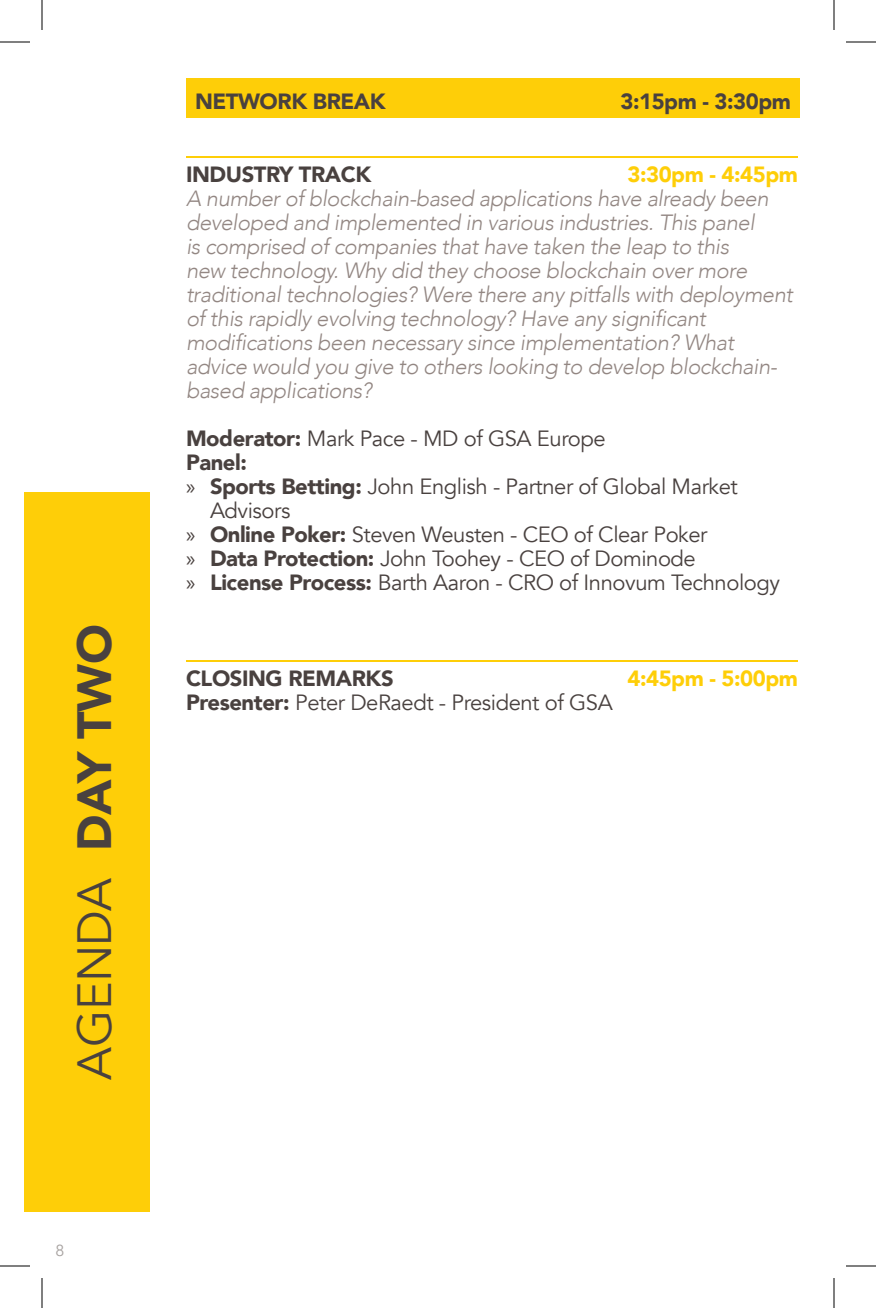
<style>
.page{position:relative;width:876px;height:1308px;background:#fff}
.page>*{position:absolute;margin:0;border:0;box-sizing:border-box;transform-origin:0 0}
.Main_Paragraph{font:48px "Avenir";letter-spacing:-.01em;color:#49413f}
.Main_Paragraph-2{font:italic 300 22px/24px "Avenir";letter-spacing:-.02em;color:#938783}
.Main_Paragraph-3{font:22px/24px "Avenir";letter-spacing:-.02em;color:#49413f}
.Main_Paragraph-4{font:900 22px "Avenir";letter-spacing:-.02em;color:#49413f}
.Main_Paragraph-5{font:900 22px "Avenir";letter-spacing:-.02em;color:#fece08}
.t1{font:16px "Avenir";color:#a7a2a0}
.s1{font-weight:900}
.s2{font-family:"Myriad Pro"}
</style>
<div class="page">
<div style="left:24px;top:492px;width:126px;height:720px;background:#fece08"></div>
<div style="left:187px;top:79px;width:612px;height:38px;background:#fece08"></div>
<hr style="left:186px;top:78px;width:614px;height:2px;background:#fece08">
<hr style="left:186px;top:80px;width:2px;height:36px;background:#fece08">
<hr style="left:798px;top:80px;width:2px;height:36px;background:#fece08">
<hr style="left:186px;top:116px;width:614px;height:2px;background:#fece08">
<hr style="left:186px;top:156px;width:612px;height:2px;background:#fece08">
<hr style="left:186px;top:660px;width:612px;height:2px;background:#fece08">
<hr style="left:0;top:42px;width:30px;height:1px;background:#000">
<hr style="left:846px;top:42px;width:30px;height:1px;background:#000">
<hr style="left:0;top:1266px;width:30px;height:1px;background:#000">
<hr style="left:846px;top:1266px;width:30px;height:1px;background:#000">
<hr style="left:42px;top:0;width:1px;height:30px;background:#000">
<hr style="left:42px;top:1278px;width:1px;height:30px;background:#000">
<hr style="left:834px;top:0;width:1px;height:30px;background:#000">
<hr style="left:834px;top:1278px;width:1px;height:30px;background:#000">
<p class="Main_Paragraph" style="left:66px;top:1080px;width:457px;rotate:-90deg">AGENDA <span class="s1">DAY TWO</span></p>
<p class="t1" style="left:56px;top:1241px;width:10px">8</p>
<p class="Main_Paragraph-4" style="left:195px;top:82px;width:192px">NETWORK BREAK</p>
<p class="Main_Paragraph-4" style="left:620px;top:82px;width:172px">3:15pm - 3:30pm</p>
<p class="Main_Paragraph-4" style="left:186px;top:155px;width:187px">INDUSTRY TRACK</p>
<p class="Main_Paragraph-5" style="left:627px;top:155px;width:172px">3:30pm - 4:45pm</p>
<p class="Main_Paragraph-2" style="left:186px;top:186px;width:608px">A number of blockchain-based applications have already been developed and implemented in various industries. This panel<br>is comprised of companies that have taken the leap to this<br>new technology. Why did they choose blockchain over more traditional technologies? Were there any pitfalls with deployment of this rapidly evolving technology? Have any significant modifications been necessary since implementation? What advice would you give to others looking to develop blockchain&shy;based applications?</p>
<p class="Main_Paragraph-3" style="left:186px;top:427px;width:421px"><span class="s1">Moderator:</span> Mark Pace - MD of GSA Europe</p>
<p class="Main_Paragraph-4" style="left:186px;top:443px;width:62px">Panel:</p>
<p class="Main_Paragraph-3" style="left:210px;top:475px;width:529px;text-indent:-24px"><span class="s2">»</span> <span class="s1">Sports Betting:</span> John English - Partner of Global Market<br>Advisors</p>
<p class="Main_Paragraph-3" style="left:186px;top:523px;width:523px"><span class="s2">»</span> <span class="s1">Online Poker:</span> Steven Weusten - CEO of Clear Poker</p>
<p class="Main_Paragraph-3" style="left:186px;top:547px;width:511px"><span class="s2">»</span> <span class="s1">Data Protection:</span> John Toohey - CEO of Dominode</p>
<p class="Main_Paragraph-3" style="left:186px;top:571px;width:596px"><span class="s2">»</span> <span class="s1">License Process:</span> Barth Aaron - CRO of Innovum Technology</p>
<p class="Main_Paragraph-4" style="left:186px;top:659px;width:209px">CLOSING REMARKS</p>
<p class="Main_Paragraph-5" style="left:627px;top:659px;width:172px">4:45pm - 5:00pm</p>
<p class="Main_Paragraph-3" style="left:186px;top:691px;width:428px"><span class="s1">Presenter:</span> Peter DeRaedt - President of GSA</p>
</div>
